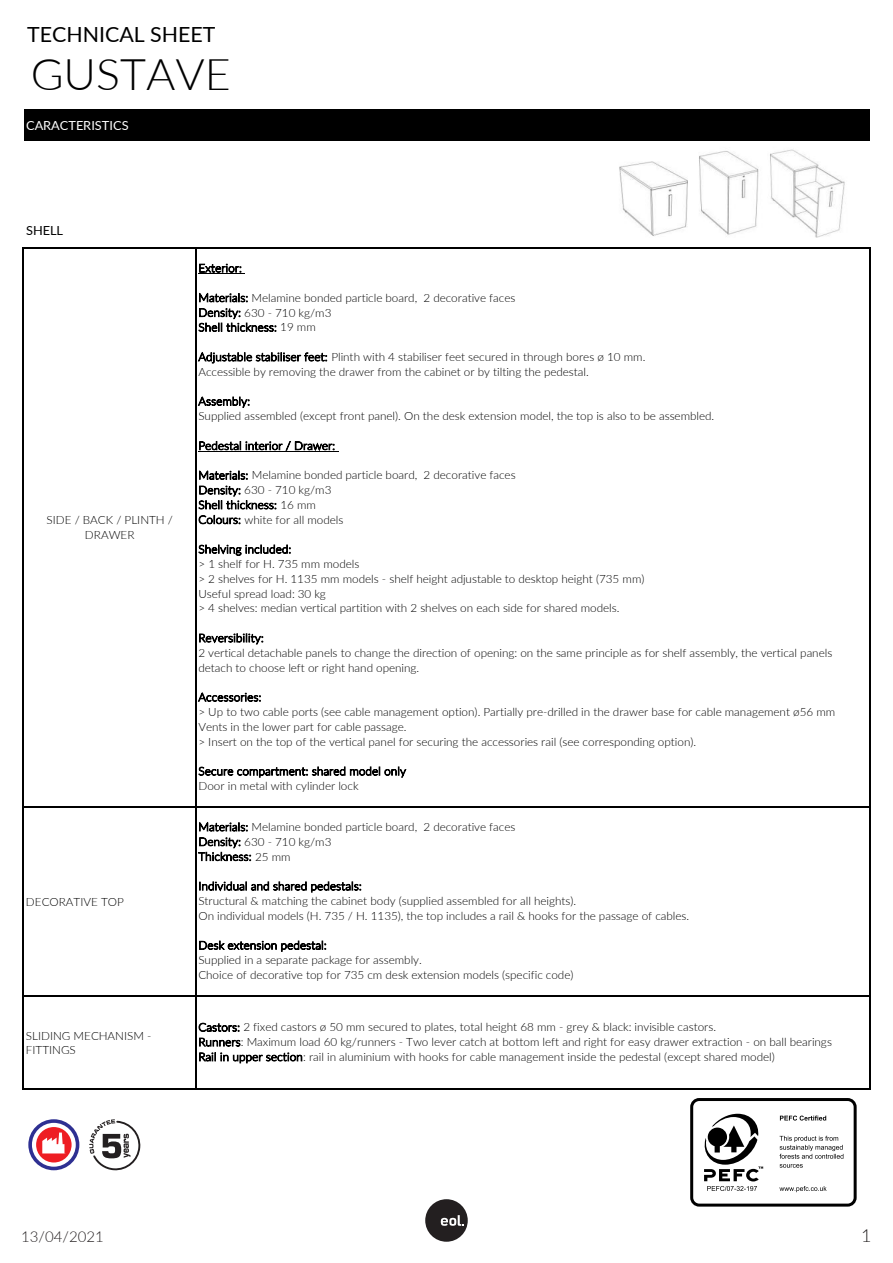
<style>
.page{position:relative;width:893px;height:1263px;background:#fff}
.page>*{position:absolute;margin:0;border:0;box-sizing:border-box;transform-origin:0 0}
.t1{font:300 43.65px "Lato";color:#000}
.t2{font:20.85px "Lato";color:#000}
.t3{font:300 18px "Lato";color:#231f20}
.t4{font:300 15px "Lato";color:#231f20}
.t5{font:12.45px "Lato";color:#fff}
.t6{font:12.45px "Lato";color:#000}
.t7{font:300 11.4px/14.9px "Lato";color:#000}
</style>
<div class="page">
<div style="left:425px;top:1199px;width:43px;height:43px;background:#231f20;border-radius:50%"></div>
<svg style="left:441px;top:1215px;width:23px;height:11px"></svg>
<div style="left:24px;top:109px;width:846px;height:31px;background:#000"></div>
<hr style="left:198px;top:273px;width:47px;height:1px;background:#000">
<hr style="left:198px;top:451px;width:141px;height:1px;background:#000">
<hr style="left:23px;top:247px;width:1px;height:843px;background:#000">
<hr style="left:195px;top:248px;width:1px;height:842px;background:#000">
<hr style="left:869px;top:248px;width:1px;height:842px;background:#000">
<hr style="left:24px;top:247px;width:846px;height:1px;background:#000">
<hr style="left:24px;top:806px;width:846px;height:1px;background:#000">
<hr style="left:24px;top:995px;width:846px;height:1px;background:#000">
<hr style="left:24px;top:1089px;width:846px;height:1px;background:#000">
<img style="left:619px;top:149px;width:226px;height:89px">
<svg style="left:89px;top:1119px;width:51px;height:51px"></svg>
<div style="left:36px;top:1127px;width:36px;height:35px;background:#ee1d23;border-radius:50%"></div>
<div style="left:28px;top:1119px;width:51px;height:51px;border:4px solid #2e3092;border-radius:50%"></div>
<svg style="left:42px;top:1132px;width:23px;height:21px"></svg>
<div style="left:690px;top:1098px;width:167px;height:108px;border:3px solid #000;border-radius:7px"></div>
<svg style="left:780px;top:1115px;width:46px;height:5px"></svg>
<svg style="left:779px;top:1186px;width:48px;height:6px"></svg>
<svg style="left:779px;top:1136px;width:64px;height:32px"></svg>
<svg style="left:704px;top:1114px;width:59px;height:77px"></svg>
<p class="t2" style="left:27px;top:19px;width:190px">TECHNICAL SHEET</p>
<p class="t1" style="left:31px;top:44px;width:202px">GUSTAVE</p>
<p class="t5" style="left:26px;top:116px;width:104px">CARACTERISTICS</p>
<p class="t6" style="left:26px;top:221px;width:39px">SHELL</p>
<p class="t7" style="left:47px;top:512px;width:128px;text-align:center">SIDE / BACK / PLINTH /<br>DRAWER</p>
<p class="t7" style="left:26px;top:894px;width:99px">DECORATIVE TOP</p>
<p class="t7" style="left:26px;top:1027px;width:127px">SLIDING MECHANISM -<br>FITTINGS</p>
<p class="t7" style="left:198px;top:260px;width:45px">Exterior:</p>
<p class="t7" style="left:198px;top:290px;width:319px">Materials: Melamine bonded particle board, 2 decorative faces<br>Density: 630 - 710 kg/m3<br>Shell thickness: 19 mm</p>
<p class="t7" style="left:198px;top:349px;width:448px">Adjustable stabiliser feet: Plinth with 4 stabiliser feet secured in through bores ø 10 mm.<br>Accessible by removing the drawer from the cabinet or by tilting the pedestal.</p>
<p class="t7" style="left:198px;top:393px;width:517px">Assembly:<br>Supplied assembled (except front panel). On the desk extension model, the top is also to be assembled.</p>
<p class="t7" style="left:198px;top:438px;width:138px">Pedestal interior / Drawer:</p>
<p class="t7" style="left:198px;top:467px;width:319px">Materials: Melamine bonded particle board, 2 decorative faces Density: 630 - 710 kg/m3<br>Shell thickness: 16 mm<br>Colours: white for all models</p>
<p class="t7" style="left:198px;top:541px;width:448px">Shelving included:<br>&gt; 1 shelf for H. 735 mm models<br>&gt; 2 shelves for H. 1135 mm models - shelf height adjustable to desktop height (735 mm)<br>Useful spread load: 30 kg<br>&gt; 4 shelves: median vertical partition with 2 shelves on each side for shared models.</p>
<p class="t7" style="left:198px;top:630px;width:635px">Reversibility:<br>2 vertical detachable panels to change the direction of opening: on the same principle as for shelf assembly, the vertical panels detach to choose left or right hand opening.</p>
<p class="t7" style="left:198px;top:689px;width:638px">Accessories:<br>&gt; Up to two cable ports (see cable management option). Partially pre-drilled in the drawer base for cable management ø56 mm Vents in the lower part for cable passage.<br>&gt; Insert on the top of the vertical panel for securing the accessories rail (see corresponding option).</p>
<p class="t7" style="left:198px;top:763px;width:209px">Secure compartment: shared model only<br>Door in metal with cylinder lock</p>
<p class="t7" style="left:198px;top:819px;width:319px">Materials: Melamine bonded particle board, 2 decorative faces<br>Density: 630 - 710 kg/m3<br>Thickness: 25 mm</p>
<p class="t7" style="left:198px;top:878px;width:492px">Individual and shared pedestals:<br>Structural &amp; matching the cabinet body (supplied assembled for all heights).<br>On individual models (H. 735 / H. 1135), the top includes a rail &amp; hooks for the passage of cables.</p>
<p class="t7" style="left:198px;top:937px;width:377px">Desk extension pedestal:<br>Supplied in a separate package for assembly.<br>Choice of decorative top for 735 cm desk extension models (specific code)</p>
<p class="t7" style="left:198px;top:1019px;width:635px">Castors: 2 fixed castors ø 50 mm secured to plates, total height 68 mm - grey &amp; black: invisible castors.<br>Runners: Maximum load 60 kg/runners - Two lever catch at bottom left and right for easy drawer extraction - on ball bearings<br>Rail in upper section: rail in aluminium with hooks for cable management inside the pedestal (except shared model)</p>
<h3 class="t4" style="left:21px;top:1226px;width:84px">13/04/2021</h3>
<h3 class="t3" style="left:861px;top:1223px;width:12px">1</h3>
</div>
